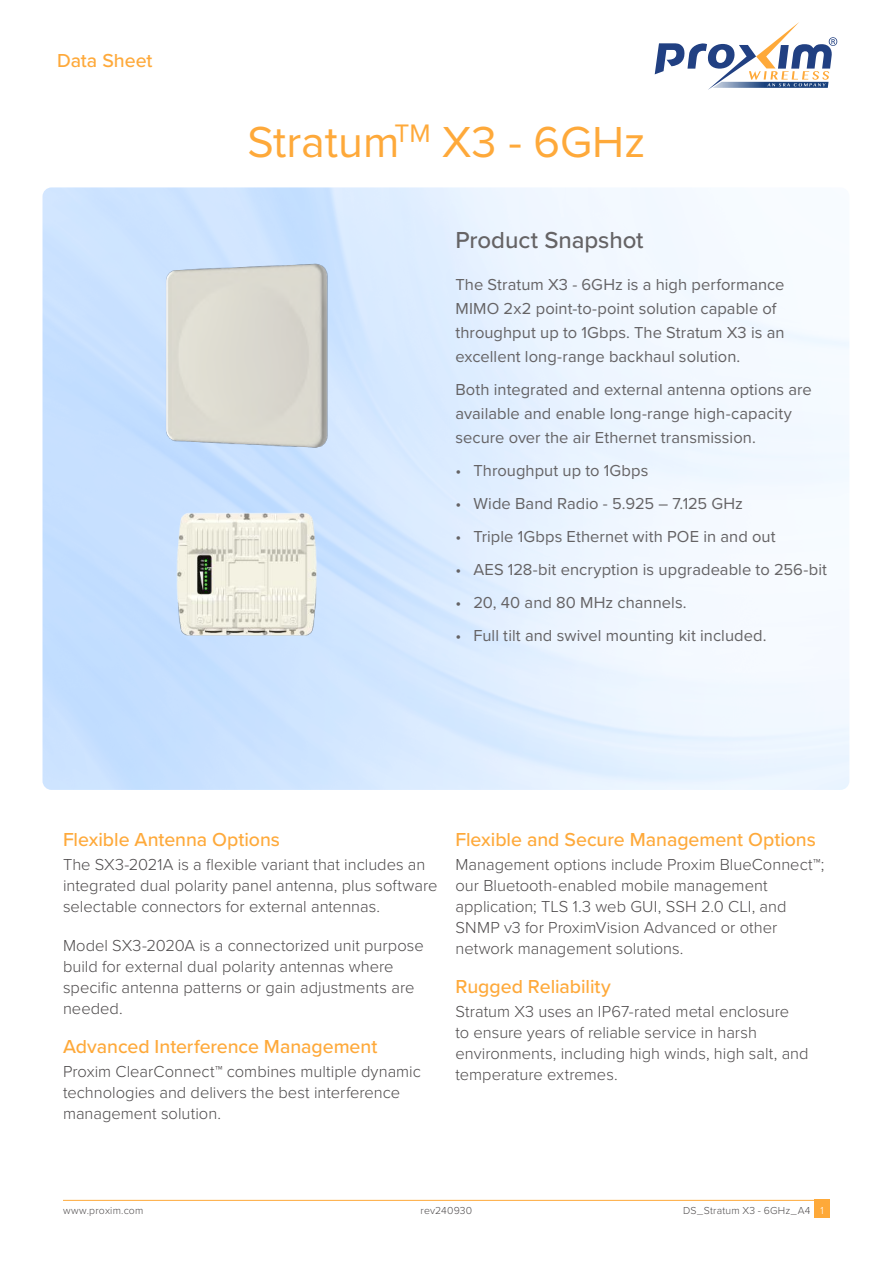
<style>
.page{position:relative;width:893px;height:1263px;background:#fff}
.page>*{position:absolute;margin:0;border:0;box-sizing:border-box;transform-origin:0 0}
.t1{font:45px "Proxima Nova";color:#fea93a}
.t2{font:500 24px "Proxima Nova";letter-spacing:-.005em;color:#656365}
.t3{font:500 19.5px "Proxima Nova";letter-spacing:-.005em;color:#fea93a}
.t4{font:300 16.5px/21px "Proxima Nova";color:#4e4b4c}
.t5{font:16.5px/24px "Proxima Nova";letter-spacing:.005em;color:#656365}
.t6{font:300 10.5px "Proxima Nova";letter-spacing:.02em;color:#4e4b4c}
.s1{color:#fff}
</style>
<div class="page">
<hr style="left:63px;top:1200px;width:767px;height:1px;background:#fea939">
<div style="left:814px;top:1200px;width:16px;height:18px;background:#fea939"></div>
<svg style="left:655px;top:22px;width:182px;height:68px"></svg>
<img style="left:170px;top:489px;width:152px;height:168px">
<img style="left:145px;top:241px;width:210px;height:248px">
<p class="t3" style="left:57px;top:46px;width:97px">Data Sheet</p>
<h1 class="t1" style="left:248px;top:108px;width:399px">Stratum<sup>TM</sup> X3 - 6GHz</h1>
<h2 class="t2" style="left:455px;top:222px;width:190px">Product Snapshot</h2>
<p class="t5" style="left:455px;top:272px;width:331px">The Stratum X3 - 6GHz is a high performance MIMO 2x2 point-to-point solution capable of throughput up to 1Gbps. The Stratum X3 is an excellent long-range backhaul solution.</p>
<p class="t5" style="left:455px;top:377px;width:358px">Both integrated and external antenna options are available and enable long-range high-capacity secure over the air Ethernet transmission.</p>
<p class="t5" style="left:455px;top:458px;width:194px">• Throughput up to 1Gbps</p>
<p class="t5" style="left:455px;top:491px;width:289px">• Wide Band Radio - 5.925 – 7.125 GHz</p>
<p class="t5" style="left:455px;top:524px;width:322px">• Triple 1Gbps Ethernet with POE in and out</p>
<p class="t5" style="left:455px;top:557px;width:373px">• AES 128-bit encryption is upgradeable to 256-bit</p>
<p class="t5" style="left:455px;top:590px;width:233px">• 20, 40 and 80 MHz channels.</p>
<p class="t5" style="left:455px;top:623px;width:312px">• Full tilt and swivel mounting kit included.</p>
<p class="t3" style="left:63px;top:825px;width:219px">Flexible Antenna Options</p>
<p class="t4" style="left:63px;top:853px;width:376px">The SX3-2021A is a flexible variant that includes an integrated dual polarity panel antenna, plus software selectable connectors for external antennas.</p>
<p class="t4" style="left:63px;top:934px;width:362px">Model SX3-2020A is a connectorized unit purpose build for external dual polarity antennas where specific antenna patterns or gain adjustments are needed.</p>
<p class="t3" style="left:63px;top:1032px;width:316px">Advanced Interference Management</p>
<p class="t4" style="left:63px;top:1060px;width:359px">Proxim ClearConnect™ combines multiple dynamic technologies and delivers the best interference management solution.</p>
<p class="t3" style="left:455px;top:825px;width:362px">Flexible and Secure Management Options</p>
<p class="t4" style="left:455px;top:853px;width:371px">Management options include Proxim BlueConnect™; our Bluetooth-enabled mobile management application; TLS 1.3 web GUI, SSH 2.0 CLI, and SNMP v3 for ProximVision Advanced or other network management solutions.</p>
<p class="t3" style="left:455px;top:972px;width:157px">Rugged Reliability</p>
<p class="t4" style="left:455px;top:1000px;width:355px">Stratum X3 uses an IP67-rated metal enclosure<br>to ensure years of reliable service in harsh environments, including high winds, high salt, and temperature extremes.</p>
<p class="t6" style="left:421px;top:1202px;width:53px">rev240930</p>
<p class="t6" style="left:63px;top:1202px;width:82px">www.proxim.com</p>
<p class="t6" style="left:683px;top:1202px;width:142px">DS_Stratum X3 - 6GHz_A4 <span class="s1">1</span></p>
</div>
